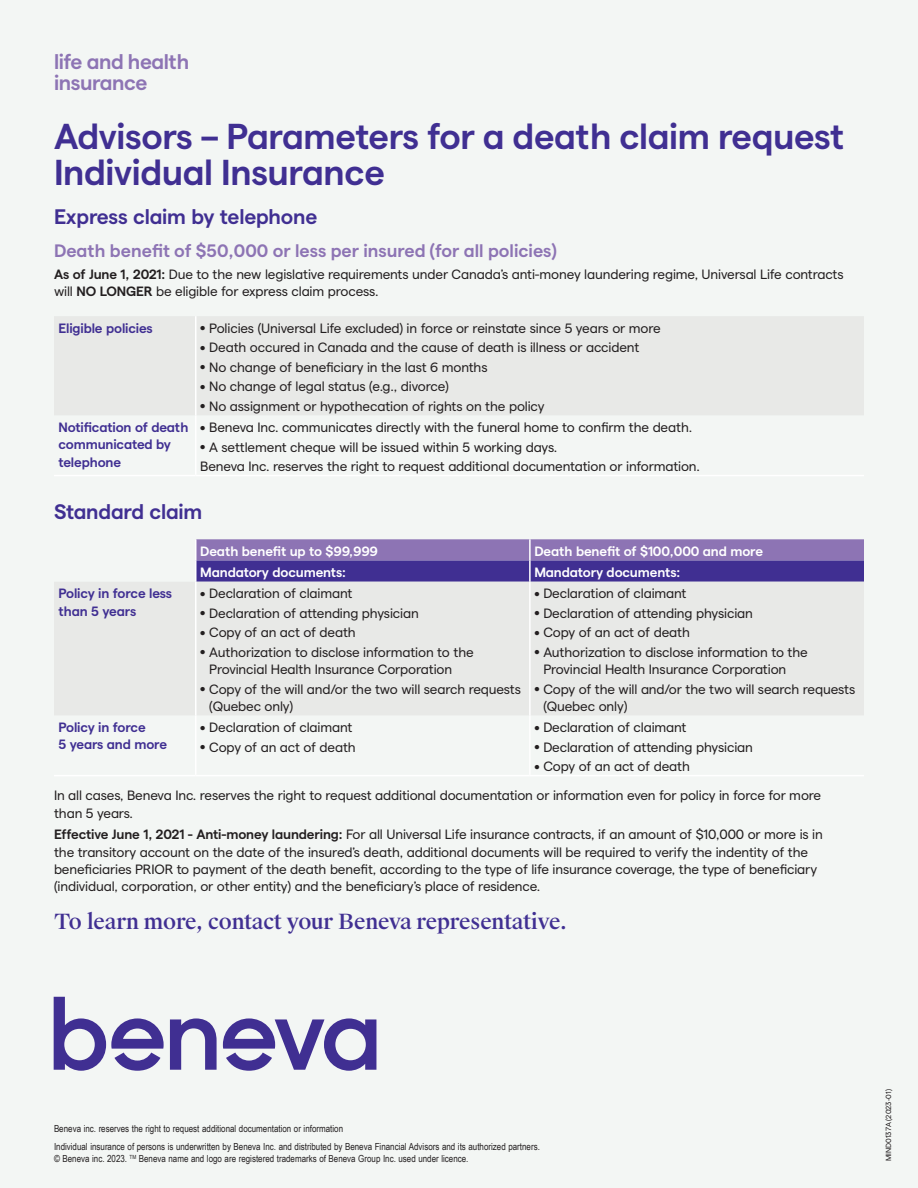
<style>
.page{position:relative;width:918px;height:1188px;background:#f3f6f4}
.page>*{position:absolute;margin:0;border:0;box-sizing:border-box;transform-origin:0 0}
.t1{font:700 36px/36px "Matter Beneva Semi";letter-spacing:-.01em;color:#402f92}
.t2{font:500 21px "Suisse Works";letter-spacing:-.01em;color:#402f92}
.t3{font:700 21px "Matter Beneva Semi";letter-spacing:-.01em;color:#402f92}
.t4{font:700 21px/21.8px "Matter Beneva Semi";letter-spacing:-.02em;color:#8d74b4}
.t5{font:700 18px "Matter Beneva Semi";color:#8d74b4}
.t6{font:13.5px/17.2px "Matter Beneva Regular";letter-spacing:-.01em;color:#231f20}
.t7{font:700 13.5px/17.2px "Matter Beneva Semi";letter-spacing:-.01em;color:#402f92}
.t8{font:700 13.5px "Matter Beneva Semi";letter-spacing:-.01em;color:#fff}
.t9{font:9.75px/18.8px "Arial Narrow";color:#231f20}
.t10{font:7.5px "Matter Beneva Regular";color:#231f20}
.s1{font-family:"Matter Beneva Semi";font-weight:700}
.s2{font-size:10.8px}
</style>
<div class="page">
<div style="left:54px;top:316px;width:810px;height:99px;background:#e8e9e7"></div>
<hr style="left:195px;top:316px;width:1px;height:99px;background:#fff">
<hr style="left:195px;top:415px;width:1px;height:60px;background:#fff">
<hr style="left:54px;top:475px;width:142px;height:1px;background:#fff">
<hr style="left:196px;top:475px;width:668px;height:1px;background:#fff">
<div style="left:54px;top:582px;width:810px;height:133px;background:#e8e9e7"></div>
<svg style="left:195px;top:539px;width:669px;height:43px;background:#6a55a5"></svg>
<hr style="left:529px;top:561px;width:2px;height:21px;background:#fff">
<hr style="left:195px;top:582px;width:1px;height:133px;background:#fff">
<hr style="left:529px;top:582px;width:2px;height:133px;background:#fff">
<hr style="left:195px;top:715px;width:1px;height:60px;background:#fff">
<hr style="left:529px;top:715px;width:2px;height:60px;background:#fff">
<hr style="left:196px;top:775px;width:334px;height:1px;background:#fff">
<hr style="left:530px;top:775px;width:334px;height:1px;background:#fff">
<hr style="left:54px;top:775px;width:142px;height:1px;background:#fff">
<svg style="left:223px;top:1018px;width:153px;height:53px"></svg>
<svg style="left:170px;top:1018px;width:47px;height:52px"></svg>
<svg style="left:54px;top:997px;width:110px;height:74px"></svg>
<h2 class="t4" style="left:54px;top:49px;width:137px">life and health insurance</h2>
<h1 class="t1" style="left:54px;top:115px;width:792px">Advisors – Parameters for a death claim request<br>Individual Insurance</h1>
<h2 class="t3" style="left:54px;top:201px;width:265px">Express claim by telephone</h2>
<h3 class="t5" style="left:54px;top:237px;width:504px">Death benefit of $50,000 or less per insured (for all policies)</h3>
<p class="t6" style="left:54px;top:264px;width:791px"><span class="s1">As of June 1, 2021:</span> Due to the new legislative requirements under Canada’s anti-money laundering regime, Universal Life contracts will <span class="s1">NO LONGER</span> be eligible for express claim process.</p>
<p class="t7" style="left:58px;top:318px;width:96px">Eligible policies</p>
<p class="t6" style="left:200px;top:318px;width:462px"><span class="s2">•</span> Policies (Universal Life excluded) in force or reinstate since 5 years or more</p>
<p class="t6" style="left:200px;top:338px;width:441px"><span class="s2">•</span> Death occured in Canada and the cause of death is illness or accident</p>
<p class="t6" style="left:200px;top:357px;width:289px"><span class="s2">•</span> No change of beneficiary in the last 6 months</p>
<p class="t6" style="left:200px;top:377px;width:250px"><span class="s2">•</span> No change of legal status (e.g., divorce)</p>
<p class="t6" style="left:200px;top:396px;width:346px"><span class="s2">•</span> No assignment or hypothecation of rights on the policy</p>
<p class="t7" style="left:58px;top:418px;width:131px">Notification of death communicated by telephone</p>
<p class="t6" style="left:200px;top:418px;width:494px"><span class="s2">•</span> Beneva Inc. communicates directly with the funeral home to confirm the death.</p>
<p class="t6" style="left:200px;top:436px;width:501px;line-height:19.5px"><span class="s2">•</span> A settlement cheque will be issued within 5 working days.<br>Beneva Inc. reserves the right to request additional documentation or information.</p>
<h2 class="t3" style="left:54px;top:496px;width:150px">Standard claim</h2>
<p class="t8" style="left:200px;top:541px;width:179px">Death benefit up to $99,999</p>
<p class="t8" style="left:534px;top:541px;width:230px">Death benefit of $100,000 and more</p>
<p class="t8" style="left:200px;top:563px;width:147px">Mandatory documents:</p>
<p class="t8" style="left:534px;top:563px;width:147px">Mandatory documents:</p>
<p class="t7" style="left:58px;top:584px;width:115px">Policy in force less than 5 years</p>
<p class="t6" style="left:200px;top:584px;width:154px"><span class="s2">•</span> Declaration of claimant</p>
<p class="t6" style="left:534px;top:584px;width:154px"><span class="s2">•</span> Declaration of claimant</p>
<p class="t6" style="left:534px;top:603px;width:220px"><span class="s2">•</span> Declaration of attending physician</p>
<p class="t6" style="left:534px;top:623px;width:157px"><span class="s2">•</span> Copy of an act of death</p>
<p class="t6" style="left:543px;top:642px;width:266px;text-indent:-9px"><span class="s2">•</span> Authorization to disclose information to the<br>Provincial Health Insurance Corporation</p>
<p class="t6" style="left:543px;top:679px;width:313px;text-indent:-9px"><span class="s2">•</span> Copy of the will and/or the two will search requests (Quebec only)</p>
<p class="t6" style="left:200px;top:603px;width:220px"><span class="s2">•</span> Declaration of attending physician</p>
<p class="t6" style="left:200px;top:623px;width:157px"><span class="s2">•</span> Copy of an act of death</p>
<p class="t6" style="left:209px;top:642px;width:266px;text-indent:-9px"><span class="s2">•</span> Authorization to disclose information to the<br>Provincial Health Insurance Corporation</p>
<p class="t6" style="left:209px;top:679px;width:313px;text-indent:-9px"><span class="s2">•</span> Copy of the will and/or the two will search requests (Quebec only)</p>
<p class="t7" style="left:58px;top:718px;width:110px">Policy in force<br>5 years and more</p>
<p class="t6" style="left:200px;top:718px;width:154px"><span class="s2">•</span> Declaration of claimant</p>
<p class="t6" style="left:534px;top:718px;width:154px"><span class="s2">•</span> Declaration of claimant</p>
<p class="t6" style="left:534px;top:737px;width:220px"><span class="s2">•</span> Declaration of attending physician</p>
<p class="t6" style="left:54px;top:751px;width:769px;line-height:29.2px;text-indent:480px"><span class="s2">•</span> Copy of an act of death<br>In all cases, Beneva Inc. reserves the right to request additional documentation or information even for policy in force for more</p>
<p class="t6" style="left:54px;top:801px;width:770px;line-height:21.8px">than 5 years.<br><span class="s1">Effective June 1, 2021 - Anti-money laundering:</span> For all Universal Life insurance contracts, if an amount of $10,000 or more is in</p>
<p class="t6" style="left:54px;top:842px;width:765px">the transitory account on the date of the insured’s death, additional documents will be required to verify the indentity of the beneficiaries PRIOR to payment of the death benefit, according to the type of life insurance coverage, the type of beneficiary (individual, corporation, or other entity) and the beneficiary’s place of residence.</p>
<h2 class="t2" style="left:54px;top:908px;width:515px">To learn more, contact your Beneva representative.</h2>
<p class="t6" style="left:200px;top:737px;width:157px"><span class="s2">•</span> Copy of an act of death</p>
<p class="t9" style="left:54px;top:1118px;width:487px">Beneva inc. reserves the right to request additional documentation or information<br>Individual insurance of persons is underwritten by Beneva Inc. and distributed by Beneva Financial Advisors and its authorized partners.</p>
<p class="t9" style="left:54px;top:1149px;width:416px">© Beneva inc. 2023. <sup>TM</sup> Beneva name and logo are registered trademarks of Beneva Group Inc. used under licence.</p>
<p class="t10" style="left:883px;top:1161px;width:73px;rotate:-90deg">MIND0137A (2023-01)</p>
</div>
